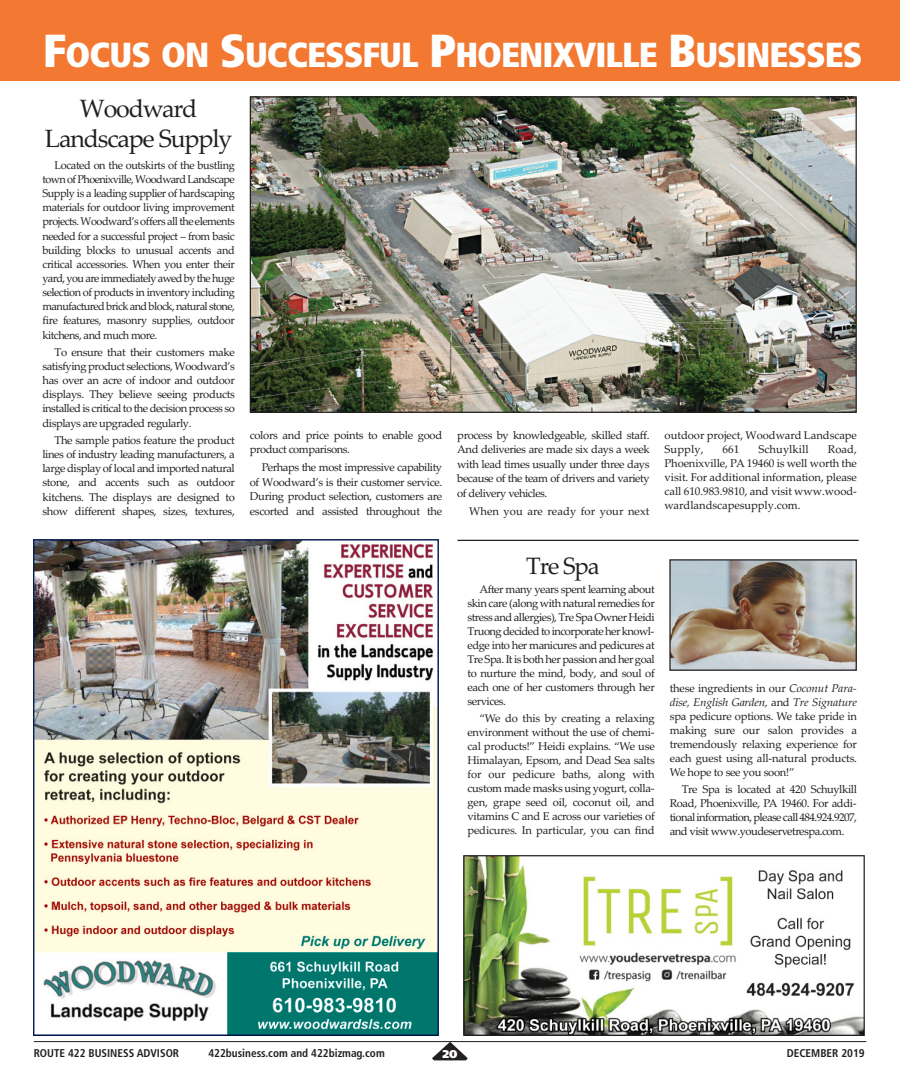
<style>
.page{position:relative;width:900px;height:1092px;background:#fff}
.page>*{position:absolute;margin:0;border:0;box-sizing:border-box;transform-origin:0 0}
.t1{font:900 condensed 34.75px "Frutiger";letter-spacing:-.03em;color:#fff}
.t2{font:25px/30.1px "Palatino Linotype";letter-spacing:-.045em;color:#231f20;text-align:center}
.t3{font:23.75px "Palatino Linotype";letter-spacing:-.045em;color:#231f20}
.t4{font:11.25px/14px "Palatino Linotype";letter-spacing:-.03em;color:#231f20;text-align:justify}
.t5{font:700 condensed 11.25px "Frutiger";color:#231f20}
.t6{font:11.25px/14px "Palatino Linotype";letter-spacing:-.005em;color:#231f20}
.t7{font:11.25px "Palatino Linotype";letter-spacing:.005em;color:#231f20}
.t8{font:900 11.25px "Frutiger";color:#fff}
.s1{font-size:46.25px}
.s2{font-style:italic}
</style>
<div class="page">
<img style="left:252px;top:98px;width:603px;height:313px">
<div style="left:0;top:0;width:900px;height:80px;background:#f37932"></div>
<hr style="left:34px;top:1041px;width:832px;height:1px;background:#231f20">
<svg style="left:432px;top:1041px;width:36px;height:19px"></svg>
<img style="left:34px;top:539px;width:405px;height:495px">
<img style="left:463px;top:855px;width:401px;height:180px">
<hr style="left:458px;top:539px;width:401px;height:2px;background:#231f20">
<img style="left:671px;top:561px;width:184px;height:107px">
<div style="left:669px;top:559px;width:188px;height:111px;border:1px solid #231f20"></div>
<h1 class="t1" style="left:43px;top:41px;width:821px"><span class="s1">F</span>OCUS ON <span class="s1">S</span>UCCESSFUL <span class="s1">P</span>HOENIXVILLE <span class="s1">B</span>USINESSES</h1>
<h2 class="t2" style="left:45px;top:93px;width:189px">Woodward<br>Landscape Supply</h2>
<p class="t4" style="left:42px;top:158px;width:194px;text-indent:12px">Located on the outskirts of the bustling town of Phoenixville, Woodward Landscape Supply is a leading supplier of hardscaping materials for outdoor living improvement projects. Woodward’s offers all the elements needed for a successful project – from basic building blocks to unusual accents and critical accessories. When you enter their yard, you are immediately awed by the huge selection of products in inventory including manufactured brick and block, natural stone, fire features, masonry supplies, outdoor kitchens, and much more.</p>
<p class="t4" style="left:42px;top:345px;width:194px;text-indent:12px">To ensure that their customers make satisfying product selections, Woodward’s has over an acre of indoor and outdoor displays. They believe seeing products installed is critical to the decision process so displays are upgraded regularly.</p>
<p class="t4" style="left:42px;top:433px;width:194px;text-indent:12px">The sample patios feature the product lines of industry leading manufacturers, a large display of local and imported natural stone, and accents such as outdoor kitchens. The displays are designed to show different shapes, sizes, textures,</p>
<p class="t4" style="left:250px;top:427px;width:194px;line-height:14.5px">colors and price points to enable good product comparisons.</p>
<p class="t4" style="left:250px;top:460px;width:194px;line-height:14.5px;text-indent:12px">Perhaps the most impressive capability of Woodward’s is their customer service.<br>During product selection, customers are escorted and assisted throughout the</p>
<p class="t4" style="left:457px;top:427px;width:194px;line-height:14.5px">process by knowledgeable, skilled staff.<br>And deliveries are made six days a week with lead times usually under three days because of the team of drivers and variety of delivery vehicles.</p>
<p class="t7" style="left:469px;top:504px;width:182px">When you are ready for your next</p>
<p class="t6" style="left:665px;top:427px;width:194px">outdoor project, Woodward Landscape<br>Supply,</p>
<p class="t4" style="left:665px;top:441px;width:194px;text-indent:163px">Road, Phoenixville, PA 19460 is well worth the visit. For additional information, please call 610.983.9810, and visit www.wood&shy;wardlandscapesupply.com.</p>
<p class="t4" style="left:723px;top:441px;width:18px">661</p>
<p class="t7" style="left:759px;top:442px;width:52px">Schuylkill</p>
<h3 class="t3" style="left:526px;top:551px;width:75px">Tre Spa</h3>
<p class="t4" style="left:467px;top:581px;width:189px;text-indent:12px">After many years spent learning about skin care (along with natural remedies for stress and allergies), Tre Spa Owner Heidi Truong decided to incorporate her knowl&shy;edge into her manicures and pedicures at Tre Spa. It is both her passion and her goal to nurture the mind, body, and soul of each one of her customers through her services.</p>
<p class="t4" style="left:467px;top:711px;width:189px;text-indent:12px">“We do this by creating a relaxing environment without the use of chemi&shy;cal products!” Heidi explains. “We use Himalayan, Epsom, and Dead Sea salts for our pedicure baths, along with custom made masks using yogurt, colla&shy;gen, grape seed oil, coconut oil, and vitamins C and E across our varieties of pedicures. In particular, you can find</p>
<p class="t4" style="left:670px;top:680px;width:189px">these ingredients in our <span class="s2">Coconut Para&shy;dise, English Garden,</span> and <span class="s2">Tre Signature </span>spa pedicure options. We take pride in making sure our salon provides a tremendously relaxing experience for each guest using all-natural products.<br>We hope to see you soon!”</p>
<p class="t4" style="left:670px;top:781px;width:189px;text-indent:12px">Tre Spa is located at 420 Schuylkill Road, Phoenixville, PA 19460. For addi&shy;tional information, please call 484.924.9207, and visit www.youdeservetrespa.com.</p>
<p class="t5" style="left:34px;top:1048px;width:147px">ROUTE 422 BUSINESS ADVISOR</p>
<p class="t5" style="left:208px;top:1048px;width:178px">422business.com and 422bizmag.com</p>
<p class="t8" style="left:443px;top:1049px;width:16px">20</p>
<p class="t5" style="left:787px;top:1048px;width:80px">DECEMBER 2019</p>
</div>
